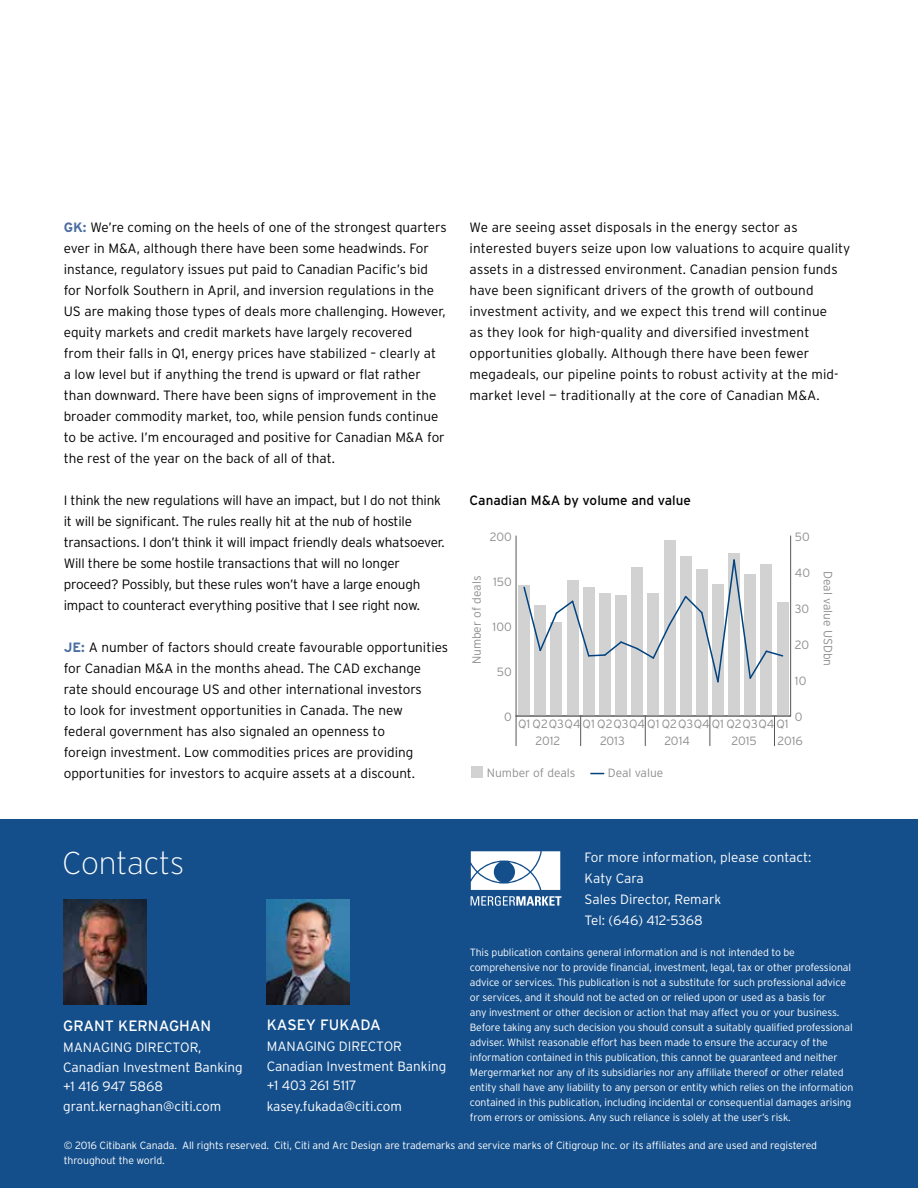
<style>
.page{position:relative;width:918px;height:1188px;background:#fff}
.page>*{position:absolute;margin:0;border:0;box-sizing:border-box;transform-origin:0 0}
.t1{font:200 31.5px "Interstate";letter-spacing:-.005em;color:#fff}
.t2{font:15px "Interstate";color:#fff}
.t3{font:300 13.5px/21px "Interstate";color:#000}
.t4{font:300 13.5px/19.5px "Interstate";color:#fff}
.t5{font:13.5px "Interstate";color:#000}
.t6{font:300 12px "Interstate";color:#8f8f8f}
.t7{font:300 10.5px/15px "Interstate";letter-spacing:-.01em;color:#fff}
.s1{font-weight:700;color:#4c6ea3}
</style>
<div class="page">
<hr style="left:516px;top:716px;width:1px;height:30px;background:#575756">
<hr style="left:580px;top:716px;width:1px;height:30px;background:#575756">
<hr style="left:645px;top:716px;width:1px;height:30px;background:#575756">
<hr style="left:710px;top:716px;width:1px;height:30px;background:#575756">
<hr style="left:774px;top:716px;width:1px;height:30px;background:#575756">
<hr style="left:516px;top:536px;width:1px;height:180px;background:#575756">
<div style="left:518px;top:585px;width:12px;height:131px;background:#d2d2d2"></div>
<div style="left:534px;top:605px;width:12px;height:111px;background:#d2d2d2"></div>
<div style="left:551px;top:622px;width:11px;height:94px;background:#d2d2d2"></div>
<div style="left:567px;top:581px;width:11px;height:135px;background:#d2d2d2"></div>
<div style="left:583px;top:587px;width:12px;height:129px;background:#d2d2d2"></div>
<div style="left:599px;top:594px;width:12px;height:122px;background:#d2d2d2"></div>
<div style="left:615px;top:595px;width:12px;height:121px;background:#d2d2d2"></div>
<div style="left:631px;top:567px;width:12px;height:149px;background:#d2d2d2"></div>
<div style="left:648px;top:594px;width:11px;height:122px;background:#d2d2d2"></div>
<div style="left:664px;top:540px;width:11px;height:176px;background:#d2d2d2"></div>
<div style="left:680px;top:557px;width:11px;height:159px;background:#d2d2d2"></div>
<div style="left:696px;top:569px;width:12px;height:147px;background:#d2d2d2"></div>
<div style="left:712px;top:585px;width:12px;height:131px;background:#d2d2d2"></div>
<div style="left:728px;top:553px;width:12px;height:163px;background:#d2d2d2"></div>
<div style="left:744px;top:575px;width:12px;height:141px;background:#d2d2d2"></div>
<div style="left:761px;top:565px;width:11px;height:151px;background:#d2d2d2"></div>
<div style="left:777px;top:603px;width:11px;height:113px;background:#d2d2d2"></div>
<div style="left:472px;top:766px;width:11px;height:11px;background:#d2d2d2"></div>
<svg style="left:591px;top:773px;width:13px;height:1px"></svg>
<hr style="left:516px;top:716px;width:275px;height:1px;background:#575756">
<hr style="left:790px;top:536px;width:1px;height:180px;background:#575756">
<svg style="left:523px;top:558px;width:261px;height:126px"></svg>
<div style="left:0;top:820px;width:918px;height:368px;background:#144f8b"></div>
<img style="left:63px;top:900px;width:83px;height:104px">
<img style="left:267px;top:900px;width:83px;height:104px">
<svg style="left:471px;top:851px;width:89px;height:39px;background:#d4dfea"></svg>
<svg style="left:471px;top:896px;width:90px;height:10px"></svg>
<p class="t3" style="left:64px;top:216px;width:385px"><span class="s1">GK:</span> We’re coming on the heels of one of the strongest quarters ever in M&amp;A, although there have been some headwinds. For instance, regulatory issues put paid to Canadian Pacific’s bid for Norfolk Southern in April, and inversion regulations in the US are making those types of deals more challenging. However, equity markets and credit markets have largely recovered<br>from their falls in Q1, energy prices have stabilized – clearly at<br>a low level but if anything the trend is upward or flat rather than downward. There have been signs of improvement in the broader commodity market, too, while pension funds continue to be active. I’m encouraged and positive for Canadian M&amp;A for the rest of the year on the back of all of that.</p>
<p class="t3" style="left:64px;top:489px;width:383px">I think the new regulations will have an impact, but I do not think it will be significant. The rules really hit at the nub of hostile transactions. I don’t think it will impact friendly deals whatsoever.<br>Will there be some hostile transactions that will no longer proceed? Possibly, but these rules won’t have a large enough impact to counteract everything positive that I see right now.</p>
<p class="t3" style="left:64px;top:636px;width:386px"><span class="s1">JE:</span> A number of factors should create favourable opportunities for Canadian M&amp;A in the months ahead. The CAD exchange rate should encourage US and other international investors<br>to look for investment opportunities in Canada. The new federal government has also signaled an openness to<br>foreign investment. Low commodities prices are providing opportunities for investors to acquire assets at a discount.</p>
<p class="t3" style="left:470px;top:216px;width:382px">We are seeing asset disposals in the energy sector as interested buyers seize upon low valuations to acquire quality assets in a distressed environment. Canadian pension funds have been significant drivers of the growth of outbound investment activity, and we expect this trend will continue<br>as they look for high-quality and diversified investment opportunities globally. Although there have been fewer megadeals, our pipeline points to robust activity at the mid&shy;market level — traditionally at the core of Canadian M&amp;A.</p>
<p class="t5" style="left:470px;top:492px;width:223px">Canadian M&amp;A by volume and value</p>
<p class="t6" style="left:490px;top:529px;width:24px">200</p>
<p class="t6" style="left:795px;top:529px;width:16px">50</p>
<p class="t6" style="left:795px;top:565px;width:17px">40</p>
<p class="t6" style="left:469px;top:664px;width:90px;rotate:-90deg">Number of deals</p>
<p class="t6" style="left:835px;top:571px;width:97px;rotate:90deg">Deal value USDbn</p>
<p class="t6" style="left:493px;top:574px;width:20px">150</p>
<p class="t6" style="left:795px;top:601px;width:16px">30</p>
<p class="t6" style="left:493px;top:619px;width:21px">100</p>
<p class="t6" style="left:795px;top:637px;width:16px">20</p>
<p class="t6" style="left:497px;top:664px;width:16px">50</p>
<p class="t6" style="left:795px;top:673px;width:13px">10</p>
<p class="t6" style="left:504px;top:709px;width:9px">0</p>
<p class="t6" style="left:518px;top:717px;width:272px">Q1 Q2Q3Q4 Q1 Q2Q3Q4 Q1 Q2Q3Q4 Q1 Q2Q3Q4 Q1</p>
<p class="t6" style="left:795px;top:709px;width:9px">0</p>
<p class="t6" style="left:535px;top:734px;width:26px">2012</p>
<p class="t6" style="left:600px;top:734px;width:26px">2013</p>
<p class="t6" style="left:664px;top:734px;width:27px">2014</p>
<p class="t6" style="left:731px;top:734px;width:27px">2015</p>
<p class="t6" style="left:778px;top:734px;width:27px">2016</p>
<p class="t6" style="left:487px;top:766px;width:90px">Number of deals</p>
<p class="t6" style="left:608px;top:766px;width:57px">Deal value</p>
<h1 class="t1" style="left:62px;top:844px;width:124px">Contacts</h1>
<p class="t4" style="left:585px;top:846px;width:228px;line-height:21px">For more information, please contact:<br>Katy Cara<br>Sales Director, Remark<br>Tel: (646) 412-5368</p>
<p class="t7" style="left:470px;top:945px;width:385px">This publication contains general information and is not intended to be comprehensive nor to provide financial, investment, legal, tax or other professional advice or services. This publication is not a substitute for such professional advice or services, and it should not be acted on or relied upon or used as a basis for<br>any investment or other decision or action that may affect you or your business.<br>Before taking any such decision you should consult a suitably qualified professional adviser. Whilst reasonable effort has been made to ensure the accuracy of the information contained in this publication, this cannot be guaranteed and neither Mergermarket nor any of its subsidiaries nor any affiliate thereof or other related entity shall have any liability to any person or entity which relies on the information contained in this publication, including incidental or consequential damages arising from errors or omissions. Any such reliance is solely at the user’s risk.</p>
<p class="t7" style="left:64px;top:1138px;width:755px">© 2016 Citibank Canada. All rights reserved. Citi, Citi and Arc Design are trademarks and service marks of Citigroup Inc. or its affiliates and are used and registered throughout the world.</p>
<p class="t2" style="left:267px;top:1016px;width:116px">KASEY FUKADA</p>
<p class="t4" style="left:267px;top:1037px;width:181px">MANAGING DIRECTOR<br>Canadian Investment Banking +1 403 261 5117</p>
<p class="t4" style="left:267px;top:1097px;width:137px">kasey.fukada@citi.com</p>
<p class="t2" style="left:63px;top:1017px;width:150px">GRANT KERNAGHAN</p>
<p class="t4" style="left:63px;top:1038px;width:181px">MANAGING DIRECTOR,<br>Canadian Investment Banking +1 416 947 5868 grant.kernaghan@citi.com</p>
</div>
